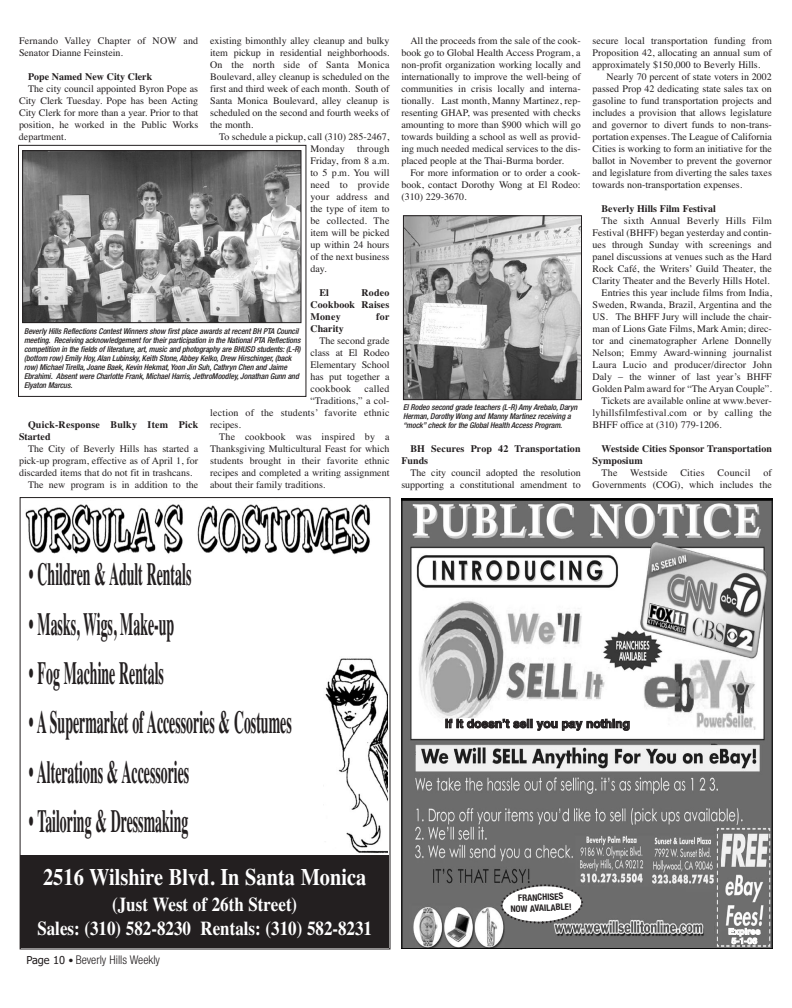
<style>
.page{position:relative;width:792px;height:1008px;background:#fff}
.page>*{position:absolute;margin:0;border:0;box-sizing:border-box;transform-origin:0 0}
.t1{font:700 32.3px "Times";color:#231f20;scale:.43 1}
.t2{font:700 23.6px "Times";color:#fff;scale:.86 1}
.t3{font:700 19.7px/23.6px "Times";color:#fff;text-align:center;scale:.86 1}
.t4{font:700 12px "Helvetica";color:#231f20}
.t5{font:300 condensed 12px "Helvetica Neue";color:#231f20}
.t6{font:10px/12px "Times";color:#231f20;text-align:justify}
.t7{font:700 10px/12px "Times";color:#231f20}
.t8{font:10px/12px "Times";letter-spacing:.02em;color:#231f20}
.t9{font:700 10px/12px "Times";letter-spacing:.02em;color:#231f20}
.t10{font:700 condensed 9px/10.8px "Helvetica Neue";color:#231f20;text-align:center}
.t11{font:700 8.4px/9.4px "Helvetica";letter-spacing:-.01em;color:#fff;text-align:center;scale:1.07 1}
.t12{font:italic 500 condensed 8px/9px "Helvetica Neue";letter-spacing:-.01em;color:#231f20}
.s1{font-family:"Tahoma";font-weight:400;font-stretch:normal;font-size:11px}
.s2{font-weight:700;font-size:10px}
</style>
<div class="page">
<img style="left:401px;top:499px;width:372px;height:449px">
<svg style="left:499px;top:883px;width:85px;height:42px"></svg>
<div style="left:444px;top:718px;width:200px;height:17px;background:#fff"></div>
<div style="left:21px;top:856px;width:368px;height:92px;background:#231f20"></div>
<img style="left:25px;top:504px;width:346px;height:51px">
<svg style="left:387px;top:691px;width:1px;height:162px"></svg>
<img style="left:325px;top:658px;width:62px;height:195px">
<img style="left:405px;top:217px;width:175px;height:181px">
<div style="left:403px;top:215px;width:179px;height:185px;border:1px solid #231f20"></div>
<div style="left:18px;top:145px;width:288px;height:252px;border:1px solid #231f20"></div>
<img style="left:24px;top:152px;width:276px;height:169px">
<div style="left:22px;top:150px;width:280px;height:173px;border:1px solid #231f20"></div>
<p class="t8" style="left:19px;top:34px;width:181px">Fernando Valley Chapter of NOW and<br>Senator Dianne Feinstein.</p>
<p class="t7" style="left:28px;top:70px;width:126px">Pope Named New City Clerk</p>
<p class="t6" style="left:19px;top:82px;width:181px;text-indent:9px">The city council appointed Byron Pope as City Clerk Tuesday. Pope has been Acting City Clerk for more than a year. Prior to that position, he worked in the Public Works department.</p>
<p class="t6" style="left:210px;top:34px;width:181px">existing bimonthly alley cleanup and bulky item pickup in residential neighborhoods.<br>On the north side of Santa Monica Boulevard, alley cleanup is scheduled on the first and third week of each month. South of Santa Monica Boulevard, alley cleanup is scheduled on the second and fourth weeks of the month.</p>
<p class="t6" style="left:310px;top:130px;width:81px;text-indent:-91px">To schedule a pickup, call (310) 285-2467, Monday through Friday, from 8 a.m. to 5 p.m. You will need to provide your address and the type of item to be collected. The item will be picked up within 24 hours of the next business day.</p>
<p class="t7" style="left:319px;top:286px;width:11px">El</p>
<p class="t7" style="left:310px;top:286px;width:80px;text-align:justify;text-indent:51px">Rodeo Cookbook Raises Money</p>
<p class="t7" style="left:376px;top:310px;width:15px">for</p>
<p class="t7" style="left:310px;top:322px;width:35px">Charity</p>
<p class="t6" style="left:310px;top:334px;width:81px;text-indent:9px">The second grade class at El Rodeo Elementary School has put together a cookbook</p>
<p class="t12" style="left:24px;top:327px;width:278px">Beverly Hills Reflections Contest Winners show first place awards at recent BH PTA Council meeting. Receiving acknowledgement for their participation in the National PTA Reflections competition in the fields of literature, art, music and photography are BHUSD students: (L-R) (bottom row) Emily Hoy, Alan Lubinsky, Keith Stone, Abbey Kelko, Drew Hirschinger, (back row) Michael Tirella, Joane Baek, Kevin Hekmat, Yoon Jin Suh, Cathryn Chen and Jaime Ebrahimi. Absent were Charlotte Frank, Michael Harris, JethroMoodley, Jonathan Gunn and Elyaton Marcus.</p>
<p class="t6" style="left:365px;top:382px;width:26px">called</p>
<p class="t6" style="left:310px;top:394px;width:80px">“Traditions,” a col-</p>
<p class="t8" style="left:210px;top:406px;width:181px">lection of the students’ favorite ethnic</p>
<p class="t6" style="left:210px;top:418px;width:32px">recipes.</p>
<p class="t8" style="left:219px;top:430px;width:172px">The cookbook was inspired by a</p>
<p class="t6" style="left:210px;top:442px;width:181px">Thanksgiving Multicultural Feast for which</p>
<p class="t6" style="left:210px;top:454px;width:181px">students brought in their favorite ethnic</p>
<p class="t6" style="left:210px;top:466px;width:181px">recipes and completed a writing assignment</p>
<p class="t6" style="left:210px;top:478px;width:117px">about their family traditions.</p>
<p class="t9" style="left:19px;top:418px;width:181px;text-indent:9px">Quick-Response Bulky Item Pick<br>Started</p>
<p class="t6" style="left:28px;top:442px;width:172px">The City of Beverly Hills has started a</p>
<p class="t6" style="left:19px;top:454px;width:181px">pick-up program, effective as of April 1, for</p>
<p class="t6" style="left:19px;top:466px;width:175px">discarded items that do not fit in trashcans.</p>
<p class="t6" style="left:28px;top:478px;width:172px">The new program is in addition to the</p>
<p class="t6" style="left:401px;top:34px;width:181px;text-indent:9px">All the proceeds from the sale of the cook&shy;book go to Global Health Access Program, a non-profit organization working locally and internationally to improve the well-being of communities in crisis locally and interna&shy;tionally. Last month, Manny Martinez, rep&shy;resenting GHAP, was presented with checks amounting to more than $900 which will go towards building a school as well as provid&shy;ing much needed medical services to the dis&shy;placed people at the Thai-Burma border.</p>
<p class="t6" style="left:401px;top:166px;width:181px;text-indent:9px">For more information or to order a cook&shy;book, contact Dorothy Wong at El Rodeo: (310) 229-3670.</p>
<p class="t12" style="left:403px;top:403px;width:176px">El Rodeo second grade teachers (L-R) Amy Arebalo, Daryn<br>Herman, Dorothy Wong and Manny Martinez receiving a “mock” check for the Global Health Access Program.</p>
<p class="t7" style="left:401px;top:442px;width:181px;text-indent:9px">BH Secures Prop 42 Transportation<br>Funds</p>
<p class="t6" style="left:401px;top:466px;width:181px;text-align:right">The city council adopted the resolution supporting a constitutional amendment to</p>
<p class="t6" style="left:593px;top:34px;width:181px">secure local transportation funding from Proposition 42, allocating an annual sum of approximately $150,000 to Beverly Hills.</p>
<p class="t6" style="left:593px;top:70px;width:181px;text-indent:14px">Nearly 70 percent of state voters in 2002 passed Prop 42 dedicating state sales tax on gasoline to fund transportation projects and includes a provision that allows legislature and governor to divert funds to non-trans&shy;portation expenses. The League of California Cities is working to form an initiative for the ballot in November to prevent the governor and legislature from diverting the sales taxes towards non-transportation expenses.</p>
<p class="t7" style="left:602px;top:202px;width:116px">Beverly Hills Film Festival</p>
<p class="t8" style="left:602px;top:214px;width:172px">The sixth Annual Beverly Hills Film</p>
<p class="t6" style="left:593px;top:226px;width:181px">Festival (BHFF) began yesterday and contin-</p>
<p class="t6" style="left:593px;top:238px;width:181px">ues through Sunday with screenings and</p>
<p class="t6" style="left:593px;top:250px;width:181px">panel discussions at venues such as the Hard</p>
<p class="t6" style="left:593px;top:262px;width:181px">Rock Café, the Writers’ Guild Theater, the</p>
<p class="t6" style="left:593px;top:274px;width:179px">Clarity Theater and the Beverly Hills Hotel.</p>
<p class="t6" style="left:602px;top:286px;width:172px">Entries this year include films from India,</p>
<p class="t6" style="left:593px;top:298px;width:181px">Sweden, Rwanda, Brazil, Argentina and the</p>
<p class="t6" style="left:593px;top:310px;width:181px">US. The BHFF Jury will include the chair-</p>
<p class="t6" style="left:593px;top:322px;width:181px">man of Lions Gate Films, Mark Amin; direc-</p>
<p class="t6" style="left:593px;top:334px;width:181px">tor and cinematographer Arlene Donnelly</p>
<p class="t6" style="left:593px;top:346px;width:181px">Nelson; Emmy Award-winning journalist</p>
<p class="t6" style="left:593px;top:358px;width:181px">Laura Lucio and producer/director John</p>
<p class="t6" style="left:593px;top:370px;width:181px">Daly – the winner of last year’s BHFF</p>
<p class="t6" style="left:593px;top:382px;width:181px">Golden Palm award for “The Aryan Couple”.</p>
<p class="t6" style="left:602px;top:394px;width:172px">Tickets are available online at www.bever-</p>
<p class="t6" style="left:593px;top:406px;width:181px">lyhillsfilmfestival.com or by calling the</p>
<p class="t6" style="left:593px;top:418px;width:130px">BHFF office at (310) 779-1206.</p>
<p class="t7" style="left:593px;top:442px;width:181px;text-indent:9px">Westside Cities Sponsor Transportation<br>Symposium</p>
<p class="t6" style="left:602px;top:466px;width:17px">The</p>
<p class="t8" style="left:630px;top:466px;width:39px">Westside</p>
<p class="t6" style="left:680px;top:466px;width:26px">Cities</p>
<p class="t8" style="left:718px;top:466px;width:34px">Council</p>
<p class="t6" style="left:593px;top:466px;width:181px;text-align:right">of<br>Governments (COG), which includes the</p>
<h1 class="t1" style="left:29px;top:555px;width:379px">• Children &amp; Adult Rentals</h1>
<h1 class="t1" style="left:29px;top:605px;width:340px">• Masks, Wigs, Make-up</h1>
<h1 class="t1" style="left:29px;top:654px;width:316px">• Fog Machine Rentals</h1>
<h1 class="t1" style="left:29px;top:703px;width:613px">• A Supermarket of Accessories &amp; Costumes</h1>
<h1 class="t1" style="left:29px;top:753px;width:375px">• Alterations &amp; Accessories</h1>
<h1 class="t1" style="left:29px;top:802px;width:372px">• Tailoring &amp; Dressmaking</h1>
<h2 class="t2" style="left:43px;top:863px;width:377px">2516 Wilshire Blvd. In Santa Monica</h2>
<h3 class="t3" style="left:37px;top:892px;width:391px">(Just West of 26th Street)<br>Sales: (310) 582-8230 Rentals: (310) 582-8231</h3>
<p class="t5" style="left:26px;top:955px;width:135px"><span class="s1">Page 10</span> <span class="s2">•</span> Beverly Hills Weekly</p>
<p class="t4" style="left:445px;top:719px;width:187px">if it doesn’t sell you pay nothing</p>
<p class="t10" style="left:510px;top:894px;width:63px;rotate:-3deg">FRANCHISES<br>NOW AVAILABLE!</p>
<p class="t11" style="left:728px;top:927px;width:32px">Expires<br>5-1-06</p>
</div>
